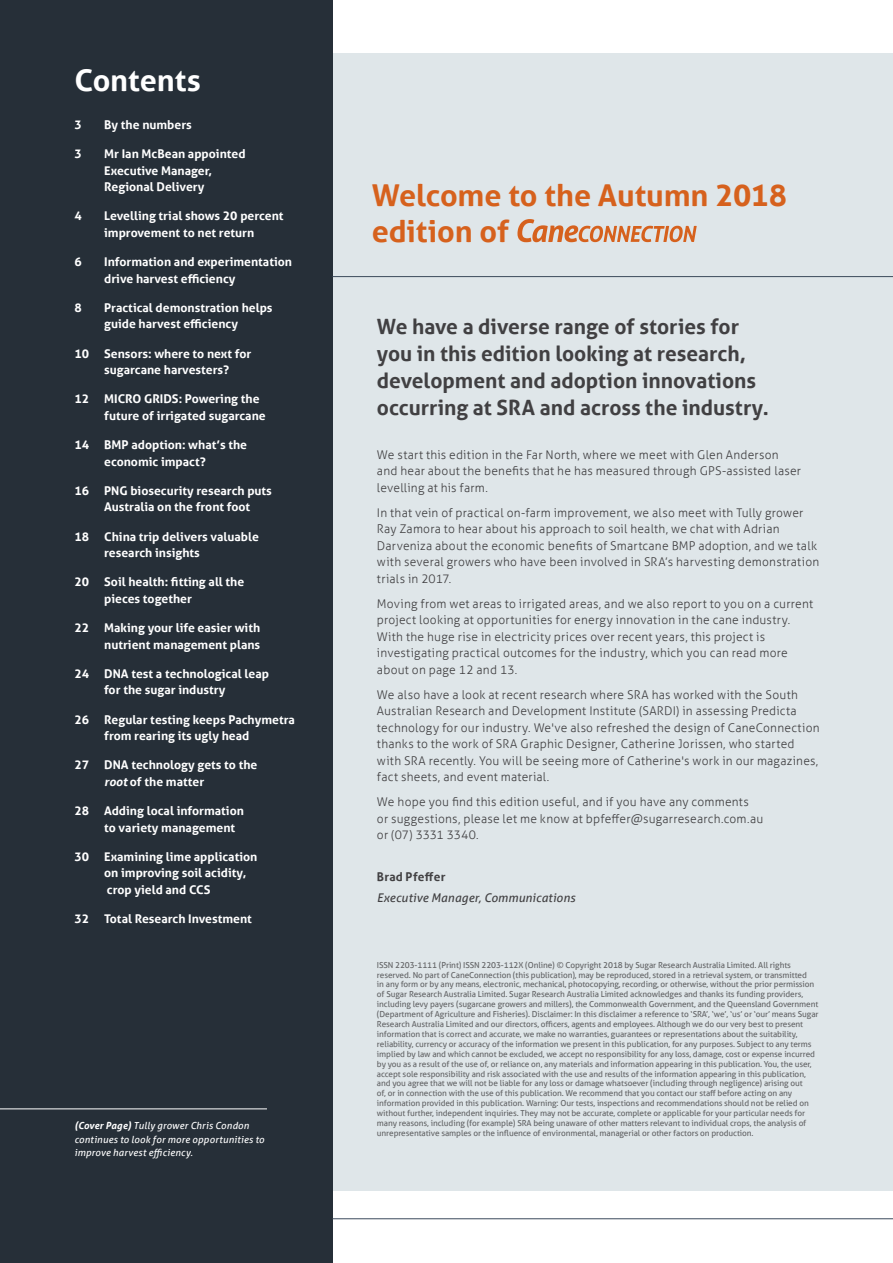
<style>
.page{position:relative;width:893px;height:1263px;background:#fff}
.page>*{position:absolute;margin:0;border:0;box-sizing:border-box;transform-origin:0 0}
.t1{font:700 30px/36px "Aller";letter-spacing:-.005em;color:#d6611d}
.t2{font:700 30px "Aller";letter-spacing:-.005em;color:#fff}
.t3{font:700 21px/27px "Aller";color:#414042}
.t4{font:300 12px/16.5px "Aller";letter-spacing:.015em;color:#414042}
.t5{font:700 12px/16.5px "Aller";color:#fff}
.t6{font:italic 12px "Aller";letter-spacing:.015em;color:#414042}
.t7{font:700 12px "Aller";letter-spacing:.02em;color:#414042}
.t8{font:italic 9.75px/13.5px "Aller";letter-spacing:.02em;color:#fff}
.t9{font:8.25px/9.9px "Aller";letter-spacing:-.01em;color:#636466}
.s1{font-style:italic}
.s2{font-weight:700}
</style>
<div class="page">
<div style="left:332px;top:53px;width:561px;height:1138px;background:#dfe6e9"></div>
<svg style="left:517px;top:219px;width:180px;height:23px"></svg>
<div style="left:0;top:0;width:332px;height:1263px;background:#262f38"></div>
<hr style="left:0;top:1108px;width:267px;height:1px;background:#fff">
<hr style="left:332px;top:276px;width:561px;height:1px;background:#3b4a5b">
<hr style="left:332px;top:1218px;width:561px;height:1px;background:#3b4a5b">
<h1 class="t2" style="left:74px;top:62px;width:128px">Contents</h1>
<h3 class="t5" style="left:74px;top:116px;width:9px">3</h3>
<h3 class="t5" style="left:104px;top:116px;width:89px">By the numbers</h3>
<h3 class="t5" style="left:74px;top:145px;width:9px">3</h3>
<h3 class="t5" style="left:104px;top:145px;width:143px">Mr Ian McBean appointed<br>Executive Manager,<br>Regional Delivery</h3>
<h3 class="t5" style="left:74px;top:208px;width:9px">4</h3>
<h3 class="t5" style="left:104px;top:208px;width:181px">Levelling trial shows 20 percent improvement to net return</h3>
<h3 class="t5" style="left:74px;top:253px;width:9px">6</h3>
<h3 class="t5" style="left:104px;top:253px;width:189px">Information and experimentation drive harvest efficiency</h3>
<h3 class="t5" style="left:74px;top:299px;width:9px">8</h3>
<h3 class="t5" style="left:104px;top:299px;width:170px">Practical demonstration helps guide harvest efficiency</h3>
<h3 class="t5" style="left:74px;top:345px;width:16px">10</h3>
<h3 class="t5" style="left:104px;top:345px;width:149px">Sensors: where to next for sugarcane harvesters?</h3>
<h3 class="t5" style="left:74px;top:391px;width:16px">12</h3>
<h3 class="t5" style="left:104px;top:391px;width:163px">MICRO GRIDS: Powering the future of irrigated sugarcane</h3>
<h3 class="t5" style="left:74px;top:436px;width:16px">14</h3>
<h3 class="t5" style="left:104px;top:436px;width:145px">BMP adoption: what’s the economic impact?</h3>
<h3 class="t5" style="left:74px;top:482px;width:16px">16</h3>
<h3 class="t5" style="left:104px;top:482px;width:169px">PNG biosecurity research puts<br>Australia on the front foot</h3>
<h3 class="t5" style="left:74px;top:528px;width:16px">18</h3>
<h3 class="t5" style="left:104px;top:528px;width:156px">China trip delivers valuable research insights</h3>
<h3 class="t5" style="left:74px;top:574px;width:16px">20</h3>
<h3 class="t5" style="left:104px;top:574px;width:142px">Soil health: fitting all the pieces together</h3>
<h3 class="t5" style="left:74px;top:619px;width:16px">22</h3>
<h3 class="t5" style="left:104px;top:619px;width:158px">Making your life easier with nutrient management plans</h3>
<h3 class="t5" style="left:74px;top:665px;width:16px">24</h3>
<h3 class="t5" style="left:104px;top:665px;width:166px">DNA test a technological leap for the sugar industry</h3>
<h3 class="t5" style="left:74px;top:711px;width:16px">26</h3>
<h3 class="t5" style="left:104px;top:711px;width:192px">Regular testing keeps Pachymetra from rearing its ugly head</h3>
<h3 class="t5" style="left:74px;top:757px;width:16px">27</h3>
<h3 class="t5" style="left:104px;top:757px;width:155px">DNA technology gets to the <span class="s1">root</span> of the matter</h3>
<h3 class="t5" style="left:74px;top:803px;width:16px">28</h3>
<h3 class="t5" style="left:104px;top:803px;width:141px">Adding local information to variety management</h3>
<h3 class="t5" style="left:74px;top:848px;width:16px">30</h3>
<h3 class="t5" style="left:104px;top:848px;width:155px">Examining lime application on improving soil acidity, crop yield and CCS</h3>
<h3 class="t5" style="left:74px;top:911px;width:16px">32</h3>
<h3 class="t5" style="left:104px;top:911px;width:149px">Total Research Investment</h3>
<p class="t8" style="left:74px;top:1119px;width:191px"><span class="s2">(Cover Page)</span> Tully grower Chris Condon continues to look for more opportunities to improve harvest efficiency.</p>
<h1 class="t1" style="left:372px;top:177px;width:417px">Welcome to the Autumn 2018 edition of</h1>
<h2 class="t3" style="left:377px;top:313px;width:393px">We have a diverse range of stories for you in this edition looking at research, development and adoption innovations occurring at SRA and across the industry.</h2>
<h3 class="t4" style="left:377px;top:446px;width:426px">We start this edition in the Far North, where we meet with Glen Anderson and hear about the benefits that he has measured through GPS-assisted laser levelling at his farm.</h3>
<p class="t4" style="left:377px;top:504px;width:444px">In that vein of practical on-farm improvement, we also meet with Tully grower Ray Zamora to hear about his approach to soil health, we chat with Adrian Darveniza about the economic benefits of Smartcane BMP adoption, and we talk with several growers who have been involved in SRA’s harvesting demonstration trials in 2017.</p>
<p class="t4" style="left:377px;top:595px;width:438px">Moving from wet areas to irrigated areas, and we also report to you on a current project looking at opportunities for energy innovation in the cane industry.<br>With the huge rise in electricity prices over recent years, this project is investigating practical outcomes for the industry, which you can read more about on page 12 and 13.</p>
<p class="t4" style="left:377px;top:686px;width:444px">We also have a look at recent research where SRA has worked with the South Australian Research and Development Institute (SARDI) in assessing Predicta technology for our industry. We've also refreshed the design of CaneConnection thanks to the work of SRA Graphic Designer, Catherine Jorissen, who started with SRA recently. You will be seeing more of Catherine's work in our magazines, fact sheets, and event material.</p>
<h3 class="t4" style="left:377px;top:794px;width:388px">We hope you find this edition useful, and if you have any comments<br>or suggestions, please let me know at bpfeffer@sugarresearch.com.au or (07) 3331 3340.</h3>
<h3 class="t7" style="left:377px;top:870px;width:70px">Brad Pfeffer</h3>
<h3 class="t6" style="left:377px;top:890px;width:200px">Executive Manager, Communications</h3>
<p class="t9" style="left:377px;top:960px;width:443px">ISSN 2203-1111 (Print) ISSN 2203-112X (Online) © Copyright 2018 by Sugar Research Australia Limited. All rights reserved. No part of CaneConnection (this publication), may be reproduced, stored in a retrieval system, or transmitted<br>in any form or by any means, electronic, mechanical, photocopying, recording, or otherwise, without the prior permission of Sugar Research Australia Limited. Sugar Research Australia Limited acknowledges and thanks its funding providers, including levy payers (sugarcane growers and millers), the Commonwealth Government, and the Queensland Government (Department of Agriculture and Fisheries). Disclaimer: In this disclaimer a reference to ‘SRA’, ‘we’, ‘us’ or ‘our’ means Sugar Research Australia Limited and our directors, officers, agents and employees. Although we do our very best to present information that is correct and accurate, we make no warranties, guarantees or representations about the suitability, reliability, currency or accuracy of the information we present in this publication, for any purposes. Subject to any terms implied by law and which cannot be excluded, we accept no responsibility for any loss, damage, cost or expense incurred by you as a result of the use of, or reliance on, any materials and information appearing in this publication. You, the user, accept sole responsibility and risk associated with the use and results of the information appearing in this publication, and you agree that we will not be liable for any loss or damage whatsoever (including through negligence) arising out<br>of, or in connection with the use of this publication. We recommend that you contact our staff before acting on any information provided in this publication. Warning: Our tests, inspections and recommendations should not be relied on without further, independent inquiries. They may not be accurate, complete or applicable for your particular needs for many reasons, including (for example) SRA being unaware of other matters relevant to individual crops, the analysis of unrepresentative samples or the influence of environmental, managerial or other factors on production.</p>
</div>
